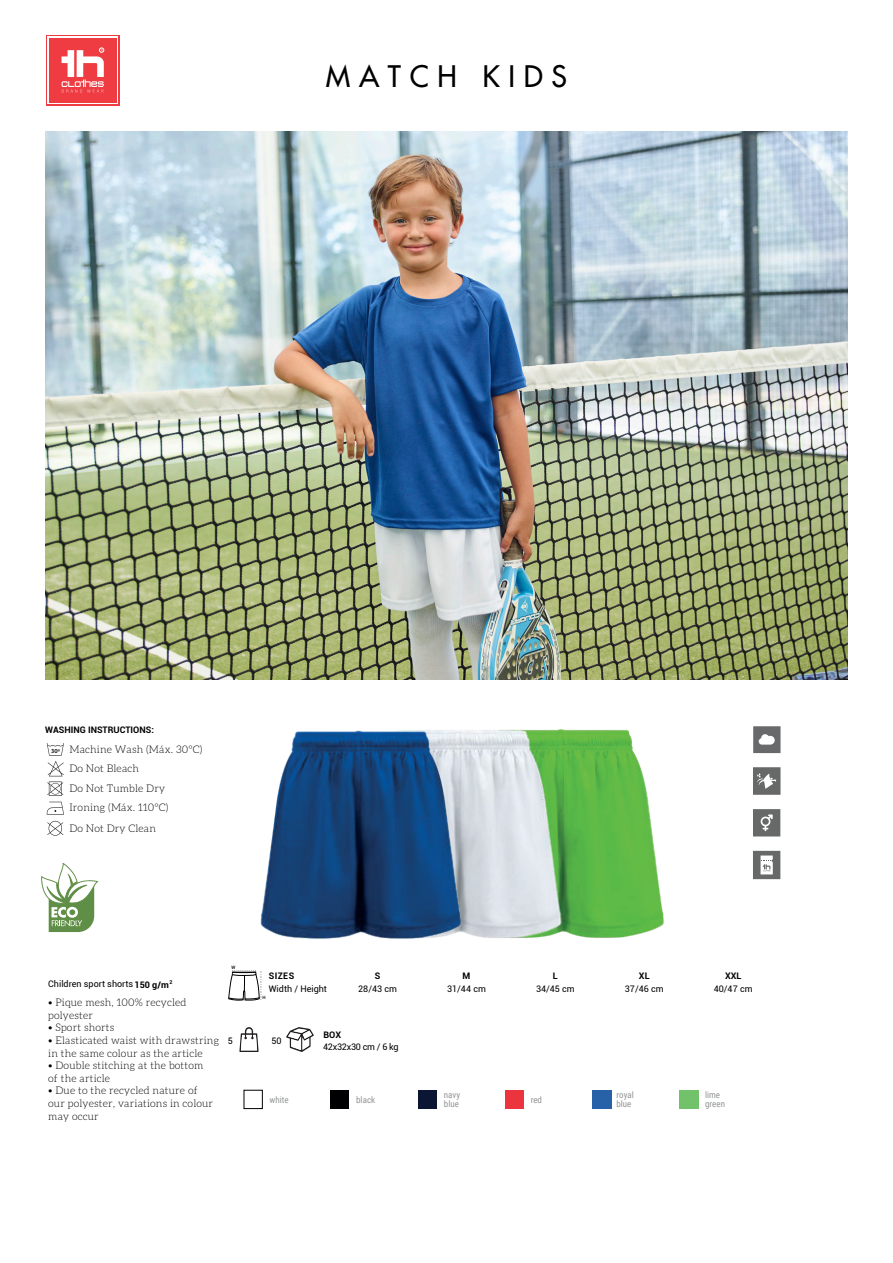
<style>
.page{position:relative;width:893px;height:1263px;background:#fff}
.page>*{position:absolute;margin:0;border:0;box-sizing:border-box;transform-origin:0 0}
.t1{font:500 28.95px "Futura Std";letter-spacing:.3em;color:#000001}
.t2{font:300 10.5px/12.6px "Aleo";letter-spacing:.015em;color:#000001}
.t3{font:9px "Roboto";color:#000001}
.t4{font:9px/9px "Roboto Condensed";color:#939595}
.t5{font:700 9px "Roboto";color:#000001}
.t6{font:9px "Roboto";letter-spacing:-.025em;color:#000001}
.t7{font:600 6.15px "Myriad Pro";color:#000001}
.t8{font:4.95px "Myriad Pro";color:#000001}
.t9{font:500 4.5px "Roboto";color:#000001}
.s1{font-weight:700}
</style>
<div class="page">
<img style="left:46px;top:131px;width:801px;height:549px">
<div style="left:46px;top:35px;width:73px;height:70px;background:#ee3c42"></div>
<div style="left:47px;top:36px;width:71px;height:68px;background:linear-gradient(to right,#ee3c42,#ee3c42)"></div>
<div style="left:49px;top:38px;width:67px;height:64px;background:#ee3c42"></div>
<svg style="left:62px;top:48px;width:42px;height:45px"></svg>
<svg style="left:47px;top:802px;width:17px;height:12px"></svg>
<svg style="left:286px;top:1027px;width:28px;height:25px"></svg>
<svg style="left:239px;top:1027px;width:20px;height:25px"></svg>
<svg style="left:47px;top:821px;width:16px;height:15px"></svg>
<svg style="left:47px;top:743px;width:17px;height:53px"></svg>
<svg style="left:228px;top:971px;width:32px;height:30px"></svg>
<div style="left:244px;top:1090px;width:19px;height:19px;border:1px solid #000001"></div>
<div style="left:505px;top:1090px;width:19px;height:19px;background:#eb343e"></div>
<div style="left:418px;top:1090px;width:19px;height:19px;background:#0a1633"></div>
<div style="left:330px;top:1090px;width:19px;height:19px;background:#000002"></div>
<div style="left:592px;top:1090px;width:19px;height:19px;background:#2761a8"></div>
<div style="left:679px;top:1090px;width:20px;height:19px;background:#71c26a"></div>
<svg style="left:41px;top:863px;width:57px;height:69px"></svg>
<img style="left:608px;top:730px;width:56px;height:208px">
<img style="left:307px;top:664px;width:301px;height:274px">
<img style="left:210px;top:677px;width:298px;height:262px">
<svg style="left:753px;top:767px;width:27px;height:28px"></svg>
<svg style="left:753px;top:726px;width:27px;height:27px"></svg>
<svg style="left:753px;top:809px;width:27px;height:27px"></svg>
<svg style="left:753px;top:851px;width:27px;height:28px"></svg>
<h1 class="t1" style="left:326px;top:59px;width:243px">MATCH KIDS</h1>
<p class="t5" style="left:45px;top:723px;width:110px">WASHING INSTRUCTIONS:</p>
<p class="t7" style="left:51px;top:747px;width:10px">30º</p>
<p class="t2" style="left:69px;top:742px;width:135px">Machine Wash (Máx. 30ºC)</p>
<p class="t2" style="left:69px;top:762px;width:71px">Do Not Bleach</p>
<p class="t2" style="left:69px;top:801px;width:101px">Ironing (Máx. 110ºC)</p>
<p class="t2" style="left:69px;top:782px;width:97px">Do Not Tumble Dry</p>
<p class="t2" style="left:69px;top:821px;width:88px">Do Not Dry Clean</p>
<p class="t3" style="left:48px;top:978px;width:126px">Children sport shorts <span class="s1">150 g/m</span><sup>2</sup></p>
<p class="t2" style="left:48px;top:996px;width:140px">• Pique mesh, 100% recycled polyester</p>
<p class="t2" style="left:48px;top:1021px;width:67px">• Sport shorts</p>
<p class="t2" style="left:48px;top:1034px;width:172px">• Elasticated waist with drawstring in the same colour as the article</p>
<p class="t2" style="left:48px;top:1059px;width:157px">• Double stitching at the bottom of the article</p>
<p class="t2" style="left:48px;top:1084px;width:166px">• Due to the recycled nature of our polyester, variations in colour may occur</p>
<p class="t9" style="left:231px;top:964px;width:5px">W</p>
<p class="t8" style="left:232px;top:966px;width:26px">. . . . . . . . . . . .</p>
<p class="t8" style="left:260px;top:981px;width:3px">..................</p>
<p class="t5" style="left:375px;top:969px;width:7px">S</p>
<p class="t3" style="left:358px;top:982px;width:40px">28/43 cm</p>
<p class="t5" style="left:269px;top:969px;width:27px">SIZES</p>
<p class="t3" style="left:269px;top:983px;width:60px">Width / Height</p>
<p class="t5" style="left:323px;top:1029px;width:19px">BOX</p>
<p class="t9" style="left:262px;top:994px;width:5px">H</p>
<p class="t3" style="left:228px;top:1035px;width:7px">5</p>
<p class="t3" style="left:272px;top:1035px;width:11px">50</p>
<p class="t6" style="left:323px;top:1041px;width:77px">42x32x30 cm / 6 kg</p>
<p class="t5" style="left:463px;top:969px;width:9px">M</p>
<p class="t3" style="left:447px;top:982px;width:40px">31/44 cm</p>
<p class="t5" style="left:553px;top:969px;width:7px">L</p>
<p class="t3" style="left:536px;top:982px;width:40px">34/45 cm</p>
<p class="t5" style="left:639px;top:969px;width:12px">XL</p>
<p class="t3" style="left:625px;top:982px;width:40px">37/46 cm</p>
<p class="t5" style="left:725px;top:969px;width:18px">XXL</p>
<p class="t3" style="left:714px;top:982px;width:40px">40/47 cm</p>
<p class="t4" style="left:270px;top:1095px;width:21px">white</p>
<p class="t4" style="left:356px;top:1095px;width:21px">black</p>
<p class="t4" style="left:444px;top:1090px;width:18px">navy blue</p>
<p class="t4" style="left:531px;top:1095px;width:13px">red</p>
<p class="t4" style="left:616px;top:1090px;width:19px">royal blue</p>
<p class="t4" style="left:705px;top:1090px;width:21px">lime green</p>
</div>
